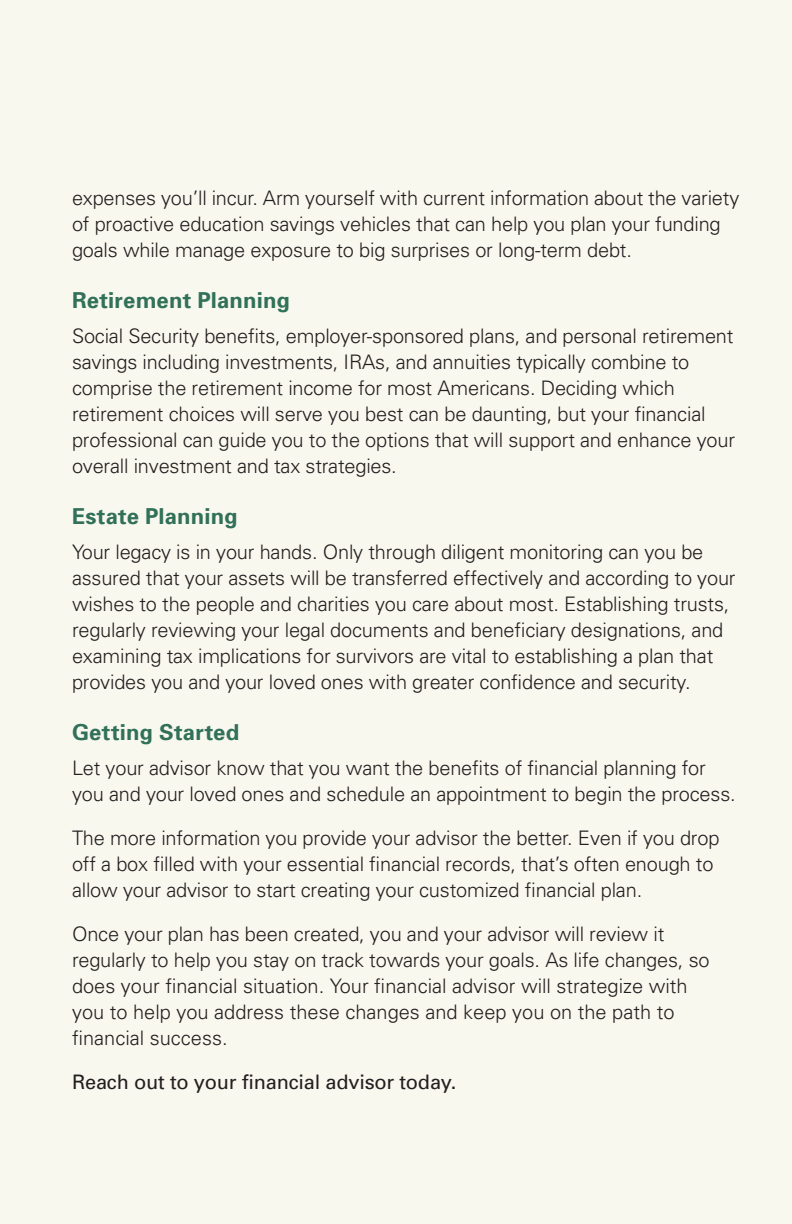
<style>
.page{position:relative;width:792px;height:1224px;background:#f9f8ef}
.page>*{position:absolute;margin:0;border:0;box-sizing:border-box;transform-origin:0 0}
.t1{font:700 22px "Univers";letter-spacing:.01em;color:#327159}
.t2{font:300 20px/26px "Univers";letter-spacing:-.01em;color:#231f20}
.t3{font:20px "Univers";letter-spacing:-.01em;color:#231f20}
</style>
<div class="page">
<p class="t2" style="left:72px;top:185px;width:669px">expenses you’ll incur. Arm yourself with current information about the variety of proactive education savings vehicles that can help you plan your funding goals while manage exposure to big surprises or long-term debt.</p>
<p class="t1" style="left:72px;top:286px;width:220px">Retirement Planning</p>
<p class="t2" style="left:72px;top:323px;width:665px">Social Security benefits, employer-sponsored plans, and personal retirement savings including investments, IRAs, and annuities typically combine to comprise the retirement income for most Americans. Deciding which retirement choices will serve you best can be daunting, but your financial professional can guide you to the options that will support and enhance your overall investment and tax strategies.</p>
<p class="t1" style="left:72px;top:502px;width:167px">Estate Planning</p>
<p class="t2" style="left:72px;top:539px;width:665px">Your legacy is in your hands. Only through diligent monitoring can you be assured that your assets will be transferred effectively and according to your wishes to the people and charities you care about most. Establishing trusts, regularly reviewing your legal documents and beneficiary designations, and examining tax implications for survivors are vital to establishing a plan that provides you and your loved ones with greater confidence and security.</p>
<p class="t1" style="left:72px;top:718px;width:169px">Getting Started</p>
<p class="t2" style="left:72px;top:755px;width:665px">Let your advisor know that you want the benefits of financial planning for you and your loved ones and schedule an appointment to begin the process.</p>
<p class="t2" style="left:72px;top:825px;width:649px">The more information you provide your advisor the better. Even if you drop off a box filled with your essential financial records, that’s often enough to allow your advisor to start creating your customized financial plan.</p>
<p class="t2" style="left:72px;top:921px;width:639px">Once your plan has been created, you and your advisor will review it regularly to help you stay on track towards your goals. As life changes, so does your financial situation. Your financial advisor will strategize with you to help you address these changes and keep you on the path to financial success.</p>
<p class="t3" style="left:72px;top:1070px;width:386px">Reach out to your financial advisor today.</p>
</div>
